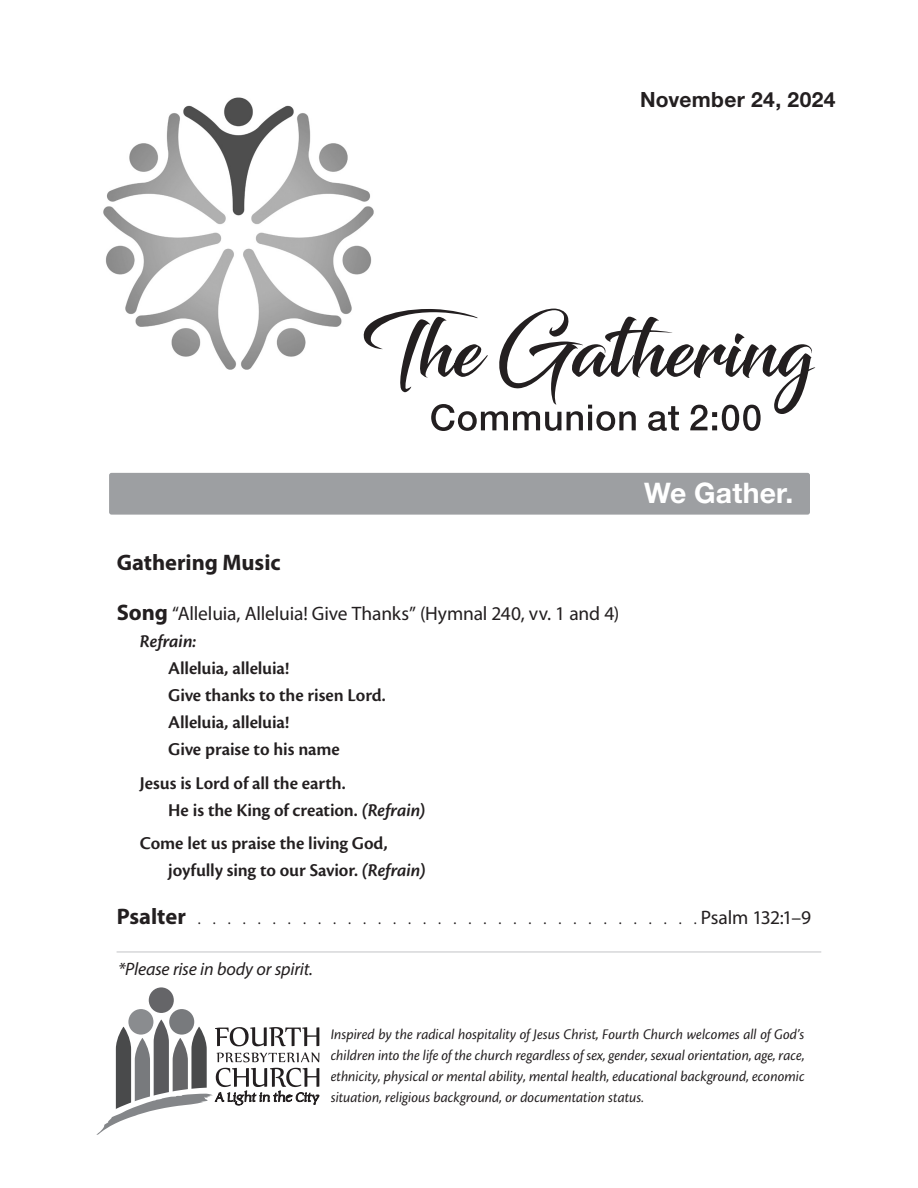
<style>
.page{position:relative;width:918px;height:1188px;background:#fff}
.page>*{position:absolute;margin:0;border:0;box-sizing:border-box;transform-origin:0 0}
.t1{font:700 28.35px "Helvetica Neue LT Std";letter-spacing:.005em;color:#fff}
.t2{font:700 22.5px "Myriad Pro";color:#231f20}
.t3{font:700 21px "Helvetica Neue LT Std";letter-spacing:.015em;color:#231f20}
.t4{font:19.5px "Myriad Pro";letter-spacing:-.01em;color:#231f20}
.t5{font:600 18.75px "Cronos Pro";letter-spacing:-.01em;color:#231f20}
.t6{font:italic 600 18.75px "Cronos Pro";letter-spacing:-.005em;color:#231f20}
.t7{font:italic 18px "Myriad Pro";letter-spacing:-.01em;color:#231f20}
.t8{font:italic 15.3px/21px "Cronos Pro";color:#231f20;text-align:justify;scale:.96 1}
.t9{font:15px "Myriad Pro";color:#231f20;scale:.95 1}
.s1{font-weight:700;font-size:22.5px}
.s2{font-style:italic}
.s3{font-size:19.5px}
</style>
<div class="page">
<svg style="left:96px;top:987px;width:224px;height:148px"></svg>
<hr style="left:117px;top:951px;width:704px;height:2px;background:#c9cacc">
<img style="left:103px;top:97px;width:271px;height:273px">
<svg style="left:431px;top:414px;width:330px;height:17px"></svg>
<svg style="left:359px;top:309px;width:457px;height:105px"></svg>
<div style="left:109px;top:473px;width:701px;height:42px;background:#9d9fa2;border-radius:2px"></div>
<p class="t3" style="left:640px;top:87px;width:197px">November 24, 2024</p>
<p class="t1" style="left:644px;top:476px;width:151px">We Gather.</p>
<p class="t2" style="left:117px;top:548px;width:165px">Gathering Music</p>
<p class="t4" style="left:117px;top:601px;width:504px"><span class="s1">Song</span> “Alleluia, Alleluia! Give Thanks” (Hymnal 240, vv. 1 and 4)</p>
<p class="t6" style="left:140px;top:630px;width:58px">Refrain:</p>
<p class="t5" style="left:168px;top:657px;width:122px">Alleluia, alleluia!</p>
<p class="t5" style="left:168px;top:684px;width:219px">Give thanks to the risen Lord.</p>
<p class="t5" style="left:168px;top:711px;width:122px">Alleluia, alleluia!</p>
<p class="t5" style="left:168px;top:738px;width:173px">Give praise to his name</p>
<p class="t5" style="left:140px;top:772px;width:207px">Jesus is Lord of all the earth.</p>
<p class="t5" style="left:168px;top:799px;width:259px">He is the King of creation. <span class="s2">(Refrain)</span></p>
<p class="t5" style="left:140px;top:833px;width:249px">Come let us praise the living God,</p>
<p class="t5" style="left:168px;top:860px;width:259px">joyfully sing to our Savior. <span class="s2">(Refrain)</span></p>
<p class="t9" style="left:117px;top:909px;width:732px"><span class="s1">Psalter</span> . . . . . . . . . . . . . . . . . . . . . . . . . . . . . . . . . <span class="s3">Psalm 132:1–9</span></p>
<p class="t7" style="left:118px;top:958px;width:196px">*Please rise in body or spirit.</p>
<p class="t8" style="left:331px;top:1024px;width:495px">Inspired by the radical hospitality of Jesus Christ, Fourth Church welcomes all of God’s children into the life of the church regardless of sex, gender, sexual orientation, age, race, ethnicity, physical or mental ability, mental health, educational background, economic situation, religious background, or documentation status.</p>
</div>
